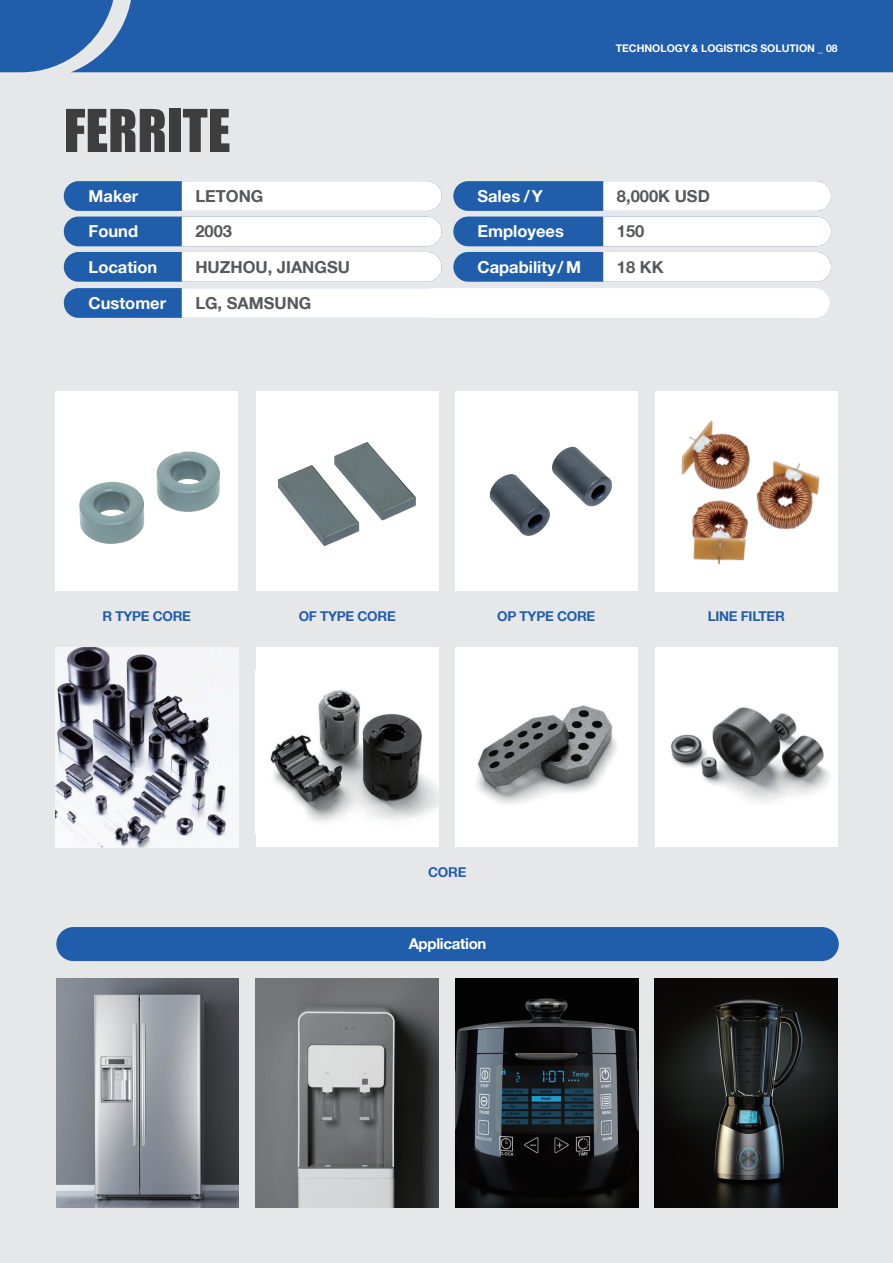
<style>
.page{position:relative;width:893px;height:1263px;background:#e6e7e9}
.page>*{position:absolute;margin:0;border:0;box-sizing:border-box;transform-origin:0 0}
.t1{font:54.6px "Impact";color:#3e3e3f}
.t2{font:700 16.5px "Helvetica 75";color:#fff}
.t3{font:700 16.5px "Helvetica 75";color:#57585a}
.t4{font:700 15px "Helvetica 75";letter-spacing:-.02em;color:#fff}
.t5{font:700 13.5px "Helvetica 75";letter-spacing:-.02em;color:#205eac}
.t6{font:700 10.5px "Helvetica 75";color:#fff}
</style>
<div class="page">
<div style="left:64px;top:181px;width:377px;height:30px;background:#205eac;border-radius:15px"></div>
<div style="left:453px;top:181px;width:378px;height:30px;background:#205eac;border-radius:15px"></div>
<div style="left:64px;top:252px;width:377px;height:30px;background:#205eac;border-radius:15px"></div>
<div style="left:64px;top:288px;width:377px;height:30px;background:#205eac;border-radius:15px"></div>
<div style="left:453px;top:252px;width:378px;height:30px;background:#205eac;border-radius:15px"></div>
<div style="left:64px;top:217px;width:377px;height:29px;background:#205eac;border-radius:15px"></div>
<div style="left:453px;top:217px;width:378px;height:29px;background:#205eac;border-radius:15px"></div>
<div style="left:55px;top:391px;width:183px;height:200px;background:#fff"></div>
<img style="left:79px;top:451px;width:141px;height:93px">
<img style="left:55px;top:647px;width:183px;height:200px">
<div style="left:256px;top:391px;width:182px;height:200px;background:#fff"></div>
<img style="left:277px;top:442px;width:139px;height:105px">
<div style="left:256px;top:647px;width:182px;height:200px;background:#fff"></div>
<img style="left:270px;top:690px;width:168px;height:133px">
<div style="left:455px;top:391px;width:183px;height:200px;background:#fff"></div>
<img style="left:489px;top:446px;width:124px;height:90px">
<div style="left:455px;top:647px;width:183px;height:200px;background:#fff"></div>
<img style="left:476px;top:705px;width:141px;height:99px">
<div style="left:655px;top:647px;width:183px;height:200px;background:#fff"></div>
<img style="left:671px;top:707px;width:160px;height:96px">
<svg style="left:182px;top:181px;width:259px;height:30px;background:#fdfdfe"></svg>
<svg style="left:603px;top:181px;width:228px;height:30px;background:#fcfdfd"></svg>
<div style="left:603px;top:217px;width:228px;height:29px;background:#fff"></div>
<div style="left:603px;top:252px;width:228px;height:30px;background:#fff"></div>
<div style="left:182px;top:217px;width:259px;height:29px;background:#fff"></div>
<div style="left:182px;top:252px;width:259px;height:30px;background:#fff"></div>
<div style="left:182px;top:288px;width:647px;height:30px;background:#fff"></div>
<div style="left:0;top:0;width:71px;height:72px;background:#205eac"></div>
<div style="left:71px;top:0;width:822px;height:72px;background:#205eac"></div>
<img style="left:256px;top:978px;width:182px;height:230px">
<img style="left:56px;top:978px;width:183px;height:230px">
<div style="left:56px;top:927px;width:783px;height:34px;background:#205eac;border-radius:17px"></div>
<img style="left:455px;top:978px;width:183px;height:230px">
<img style="left:655px;top:978px;width:183px;height:230px">
<div style="left:655px;top:391px;width:183px;height:200px;background:#fff"></div>
<img style="left:681px;top:420px;width:69px;height:70px">
<img style="left:692px;top:500px;width:57px;height:65px">
<img style="left:756px;top:461px;width:64px;height:69px">
<p class="t1" style="left:64px;top:88px;width:168px">FERRITE</p>
<p class="t6" style="left:616px;top:41px;width:223px">TECHNOLOGY &amp; LOGISTICS SOLUTION _ 08</p>
<p class="t3" style="left:195px;top:186px;width:70px">LETONG</p>
<p class="t3" style="left:617px;top:186px;width:94px">8,000K USD</p>
<p class="t3" style="left:617px;top:221px;width:29px">150</p>
<p class="t3" style="left:617px;top:257px;width:48px">18 KK</p>
<p class="t2" style="left:477px;top:186px;width:67px">Sales /Y</p>
<p class="t2" style="left:89px;top:186px;width:51px">Maker</p>
<p class="t3" style="left:195px;top:221px;width:38px">2003</p>
<p class="t3" style="left:195px;top:256px;width:156px">HUZHOU, JIANGSU</p>
<p class="t3" style="left:195px;top:293px;width:118px">LG, SAMSUNG</p>
<p class="t2" style="left:89px;top:221px;width:51px">Found</p>
<p class="t2" style="left:477px;top:221px;width:88px">Employees</p>
<p class="t2" style="left:477px;top:257px;width:105px">Capability/ M</p>
<p class="t2" style="left:89px;top:257px;width:70px">Location</p>
<p class="t2" style="left:89px;top:293px;width:79px">Customer</p>
<p class="t5" style="left:102px;top:607px;width:90px">R TYPE CORE</p>
<p class="t5" style="left:299px;top:607px;width:99px">OF TYPE CORE</p>
<p class="t5" style="left:497px;top:607px;width:100px">OP TYPE CORE</p>
<p class="t5" style="left:428px;top:864px;width:40px">CORE</p>
<p class="t4" style="left:409px;top:935px;width:79px">Application</p>
<p class="t5" style="left:708px;top:607px;width:79px">LINE FILTER</p>
</div>
